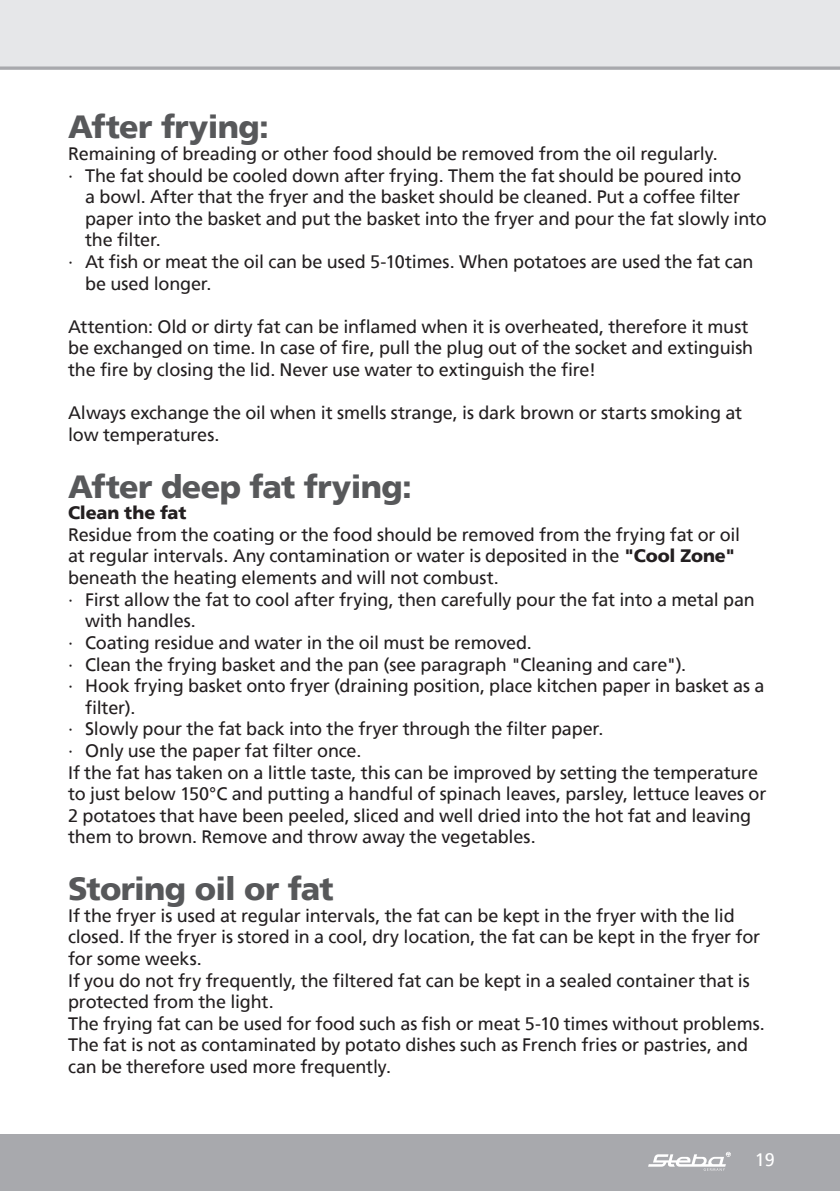
<style>
.page{position:relative;width:840px;height:1191px;background:#fff}
.page>*{position:absolute;margin:0;border:0;box-sizing:border-box;transform-origin:0 0}
.t1{font:900 32px "Frutiger";letter-spacing:-.02em;color:#57585a}
.t2{font:18px/21.6px "Frutiger";letter-spacing:-.01em;color:#231f20}
.t3{font:900 18px "Frutiger";letter-spacing:-.01em;color:#231f20}
.t4{font:18px "Frutiger";color:#fff}
.s1{font-weight:900}
</style>
<div class="page">
<div style="left:0;top:0;width:839px;height:68px;background:#e6e7e9"></div>
<div style="left:0;top:1134px;width:839px;height:57px;background:#a8a9ad"></div>
<svg style="left:648px;top:1151px;width:82px;height:19px"></svg>
<svg style="left:0;top:66px;width:839px;height:4px;background:#b3b4b8"></svg>
<h1 class="t1" style="left:68px;top:108px;width:202px">After frying:</h1>
<p class="t2" style="left:68px;top:143px;width:651px">Remaining of breading or other food should be removed from the oil regularly.</p>
<p class="t2" style="left:68px;top:164px;width:674px">∙ The fat should be cooled down after frying. Them the fat should be poured into</p>
<p class="t2" style="left:85px;top:186px;width:656px">a bowl. After that the fryer and the basket should be cleaned. Put a coffee filter</p>
<p class="t2" style="left:85px;top:207px;width:683px">paper into the basket and put the basket into the fryer and pour the fat slowly into</p>
<p class="t2" style="left:85px;top:229px;width:77px">the filter.</p>
<p class="t2" style="left:68px;top:251px;width:686px">∙ At fish or meat the oil can be used 5-10times. When potatoes are used the fat can</p>
<p class="t2" style="left:85px;top:272px;width:128px">be used longer.</p>
<p class="t2" style="left:68px;top:315px;width:686px">Attention: Old or dirty fat can be inflamed when it is overheated, therefore it must be exchanged on time. In case of fire, pull the plug out of the socket and extinguish the fire by closing the lid. Never use water to extinguish the fire!</p>
<p class="t2" style="left:68px;top:402px;width:675px">Always exchange the oil when it smells strange, is dark brown or starts smoking at low temperatures.</p>
<h1 class="t1" style="left:68px;top:467px;width:345px">After deep fat frying:</h1>
<p class="t3" style="left:68px;top:502px;width:120px">Clean the fat</p>
<p class="t2" style="left:68px;top:523px;width:673px">Residue from the coating or the food should be removed from the frying fat or oil</p>
<p class="t2" style="left:68px;top:545px;width:669px">at regular intervals. Any contamination or water is deposited in the <span class="s1">"Cool Zone"</span></p>
<p class="t2" style="left:68px;top:567px;width:432px">beneath the heating elements and will not combust.</p>
<p class="t2" style="left:68px;top:588px;width:687px">∙ First allow the fat to cool after frying, then carefully pour the fat into a metal pan</p>
<p class="t2" style="left:85px;top:610px;width:112px">with handles.</p>
<p class="t2" style="left:68px;top:631px;width:465px">∙ Coating residue and water in the oil must be removed.</p>
<p class="t2" style="left:68px;top:653px;width:619px">∙ Clean the frying basket and the pan (see paragraph "Cleaning and care").</p>
<p class="t2" style="left:68px;top:675px;width:697px">∙ Hook frying basket onto fryer (draining position, place kitchen paper in basket as a</p>
<p class="t2" style="left:85px;top:696px;width:52px">filter).</p>
<p class="t2" style="left:68px;top:718px;width:536px">∙ Slowly pour the fat back into the fryer through the filter paper.</p>
<p class="t2" style="left:68px;top:739px;width:295px">∙ Only use the paper fat filter once.</p>
<p class="t2" style="left:68px;top:761px;width:691px">If the fat has taken on a little taste, this can be improved by setting the temperature</p>
<p class="t2" style="left:68px;top:783px;width:699px">to just below 150°C and putting a handful of spinach leaves, parsley, lettuce leaves or</p>
<p class="t2" style="left:68px;top:804px;width:684px">2 potatoes that have been peeled, sliced and well dried into the hot fat and leaving</p>
<p class="t2" style="left:68px;top:826px;width:469px">them to brown. Remove and throw away the vegetables.</p>
<h1 class="t1" style="left:68px;top:869px;width:267px">Storing oil or fat</h1>
<p class="t2" style="left:68px;top:904px;width:698px">If the fryer is used at regular intervals, the fat can be kept in the fryer with the lid closed. If the fryer is stored in a cool, dry location, the fat can be kept in the fryer for for some weeks.<br>If you do not fry frequently, the filtered fat can be kept in a sealed container that is protected from the light.<br>The frying fat can be used for food such as fish or meat 5-10 times without problems.<br>The fat is not as contaminated by potato dishes such as French fries or pastries, and can be therefore used more frequently.</p>
<p class="t4" style="left:754px;top:1149px;width:22px">19</p>
</div>
